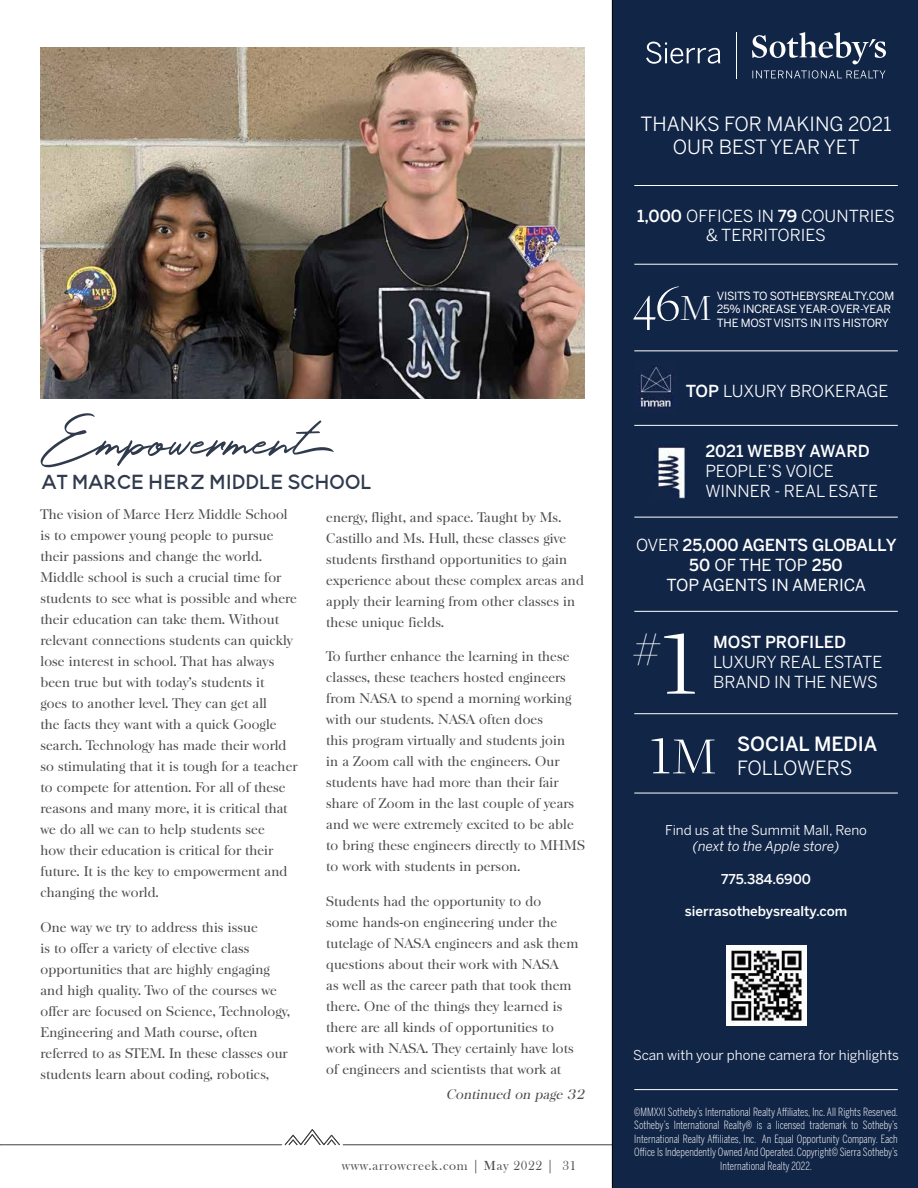
<style>
.page{position:relative;width:918px;height:1188px;background:#fff}
.page>*{position:absolute;margin:0;border:0;box-sizing:border-box;transform-origin:0 0}
.t1{font:300 125.7px "Freight Disp Pro";color:#fff}
.t2{font:300 73.5px "Freight Disp Pro";color:#fff}
.t3{font:66px "Holland";color:#303a4d}
.t4{font:300 52.05px "Freight Disp Pro";color:#fff}
.t5{font:300 49.8px "Freight Disp Pro";color:#fff}
.t6{font:36px "Blooming Elegant Sans";color:#303a4d}
.t7{font:19.5px/23.4px "Benton Sans";color:#fff;text-align:center}
.t8{font:500 19.5px "Benton Sans";color:#fff}
.t9{font:16.5px/19.8px "Benton Sans";color:#fff}
.t10{font:16.5px/19.8px "Benton Sans";color:#fff;text-align:center}
.t11{font:500 16.5px "Benton Sans";color:#fff}
.t12{font:13.5px/21px "Baskerville Serial";letter-spacing:.01em;color:#4d4d4f}
.t13{font:13.5px "Benton Sans";color:#fff}
.t14{font:500 13.5px "Benton Sans";color:#fff}
.t15{font:13.5px "Bask Old Face";letter-spacing:.05em;color:#4d4d4f}
.t16{font:italic 13.5px "Benton Sans";color:#fff}
.t17{font:italic 13.5px "Baskerville Serial";color:#4d4d4f}
.t18{font:300 11.25px/13.5px "Benton Sans Comp";color:#fff;text-align:center}
.t19{font:11.25px/13.5px "Benton Sans";letter-spacing:-.02em;color:#fff}
.s1{font-weight:500}
.s2{font-size:38.25px}
.s3{font-style:inherit}
.s4{font-size:54px}
</style>
<div class="page">
<svg style="left:285px;top:1129px;width:55px;height:16px"></svg>
<hr style="left:343px;top:1144px;width:430px;height:1px;background:#414042">
<hr style="left:0;top:1144px;width:282px;height:1px;background:#414042">
<svg style="left:612px;top:0;width:306px;height:1188px;background:#152847"></svg>
<img style="left:40px;top:47px;width:545px;height:352px">
<h3 class="t3" style="left:40px;top:391px;width:271px">Empowerment</h3>
<h3 class="t6" style="left:42px;top:456px;width:331px">at marce herz middle school</h3>
<p class="t12" style="left:40px;top:504px;width:258px">The vision of Marce Herz Middle School is to empower young people to pursue their passions and change the world.<br>Middle school is such a crucial time for students to see what is possible and where their education can take them. Without relevant connections students can quickly lose interest in school. That has always been true but with today’s students it<br>goes to another level. They can get all<br>the facts they want with a quick Google search. Technology has made their world so stimulating that it is tough for a teacher to compete for attention. For all of these reasons and many more, it is critical that we do all we can to help students see<br>how their education is critical for their future. It is the key to empowerment and changing the world.</p>
<p class="t12" style="left:40px;top:916px;width:251px">One way we try to address this issue<br>is to offer a variety of elective class opportunities that are highly engaging and high quality. Two of the courses we offer are focused on Science, Technology, Engineering and Math course, often referred to as STEM. In these classes our students learn about coding, robotics,</p>
<p class="t12" style="left:326px;top:507px;width:259px">energy, flight, and space. Taught by Ms.<br>Castillo and Ms. Hull, these classes give students firsthand opportunities to gain experience about these complex areas and apply their learning from other classes in these unique fields.</p>
<p class="t12" style="left:326px;top:646px;width:260px">To further enhance the learning in these classes, these teachers hosted engineers from NASA to spend a morning working with our students. NASA often does<br>this program virtually and students join<br>in a Zoom call with the engineers. Our students have had more than their fair share of Zoom in the last couple of years and we were extremely excited to be able to bring these engineers directly to MHMS to work with students in person.</p>
<p class="t12" style="left:326px;top:891px;width:254px">Students had the opportunity to do<br>some hands-on engineering under the tutelage of NASA engineers and ask them questions about their work with NASA<br>as well as the career path that took them there. One of the things they learned is there are all kinds of opportunities to work with NASA. They certainly have lots of engineers and scientists that work at</p>
<p class="t17" style="left:446px;top:1086px;width:143px">Continued on page 32</p>
<p class="t15" style="left:342px;top:1158px;width:236px">www.arrowcreek.com | May 2022 | 31</p>
<h3 class="t7" style="left:641px;top:112px;width:253px">THANKS FOR MAKING 2021<br>OUR BEST YEAR YET</h3>
<p class="t9" style="left:637px;top:206px;width:259px;text-align:center"><span class="s1">1,000</span> OFFICES IN <span class="s1">79</span> COUNTRIES &amp; TERRITORIES</p>
<h3 class="t4" style="left:633px;top:270px;width:80px">46<span class="s2">M</span></h3>
<p class="t19" style="left:717px;top:289px;width:179px">VISITS TO SOTHEBYSREALTY.COM<br>25% INCREASE YEAR-OVER-YEAR<br>THE MOST VISITS IN ITS HISTORY</p>
<p class="t9" style="left:686px;top:381px;width:204px"><span class="s1">TOP</span> LUXURY BROKERAGE</p>
<p class="t11" style="left:705px;top:441px;width:166px">2021 WEBBY AWARD</p>
<p class="t9" style="left:705px;top:461px;width:174px">PEOPLE’S VOICE<br>WINNER - REAL ESATE</p>
<p class="t10" style="left:636px;top:535px;width:262px"><span class="s3">OVER</span> <span class="s1">25,000 AGENTS GLOBALLY<br>50</span> OF THE TOP <span class="s1">250<br></span>TOP AGENTS IN AMERICA</p>
<h3 class="t5" style="left:634px;top:617px;width:27px">#</h3>
<h1 class="t1" style="left:660px;top:572px;width:41px">1</h1>
<p class="t11" style="left:713px;top:632px;width:135px">MOST PROFILED</p>
<p class="t9" style="left:713px;top:652px;width:171px">LUXURY REAL ESTATE<br>BRAND IN THE NEWS</p>
<h2 class="t2" style="left:649px;top:702px;width:69px">1<span class="s4">M</span></h2>
<h3 class="t8" style="left:737px;top:733px;width:142px">SOCIAL MEDIA</h3>
<h3 class="t7" style="left:737px;top:756px;width:117px">FOLLOWERS</h3>
<p class="t13" style="left:665px;top:822px;width:204px">Find us at the Summit Mall, Reno</p>
<p class="t16" style="left:693px;top:838px;width:148px">(next to the Apple store)</p>
<p class="t14" style="left:721px;top:871px;width:91px">775.384.6900</p>
<p class="t14" style="left:685px;top:903px;width:164px">sierrasothebysrealty.com</p>
<p class="t13" style="left:633px;top:1047px;width:267px">Scan with your phone camera for highlights</p>
<p class="t18" style="left:634px;top:1105px;width:265px">©MMXXI Sotheby’s International Realty Affiliates, Inc. All Rights Reserved.<br>Sotheby’s International Realty® is a licensed trademark to Sotheby’s International Realty Affiliates, Inc. An Equal Opportunity Company. Each Office Is Independently Owned And Operated. Copyright© Sierra Sotheby’s International Realty 2022.</p>
</div>
